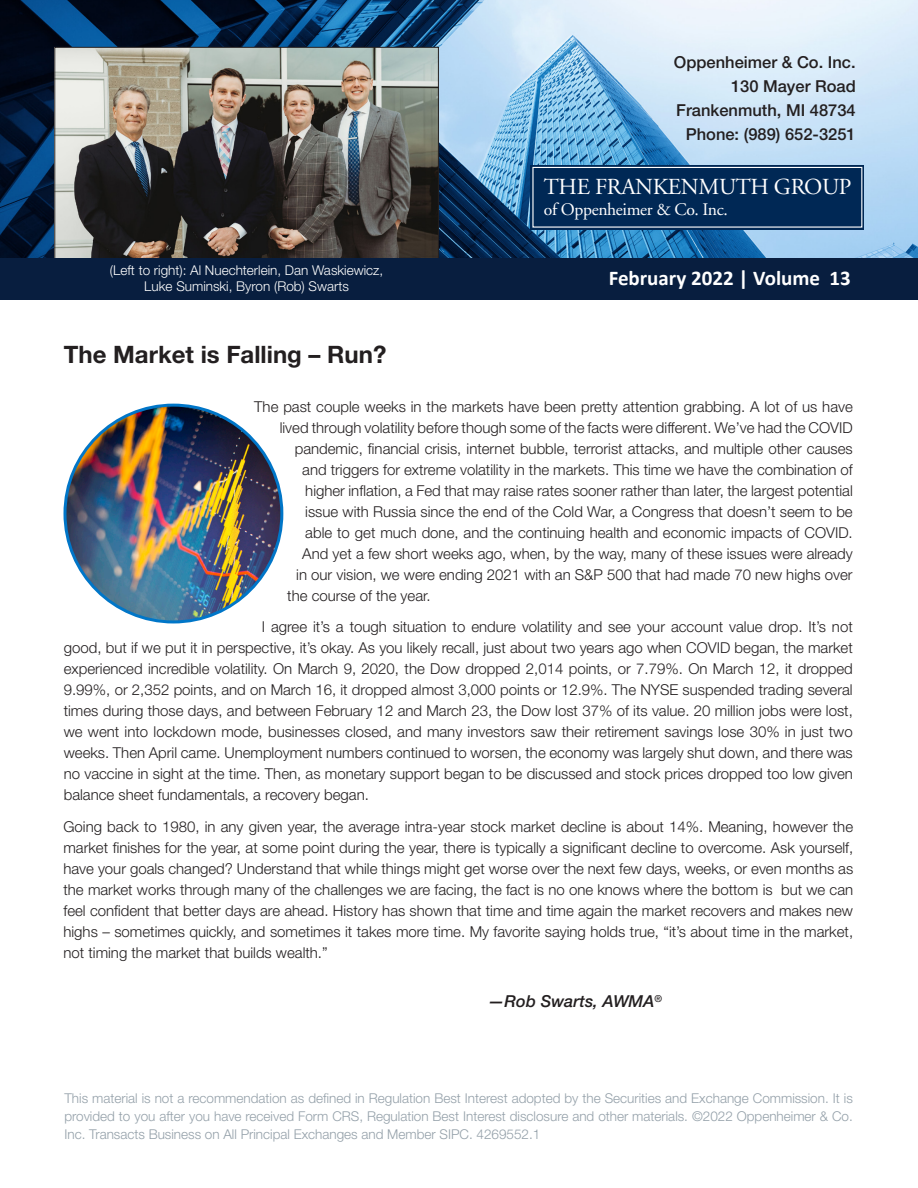
<style>
.page{position:relative;width:918px;height:1188px;background:#fff}
.page>*{position:absolute;margin:0;border:0;box-sizing:border-box;transform-origin:0 0}
.t1{font:700 24px "Helvetica Neue LT Std";color:#231f20}
.t2{font:22.95px "Adobe Garamond";letter-spacing:-.015em;color:#fff}
.t3{font:700 21px "Calibri";color:#fff}
.t4{font:17.7px "Adobe Garamond";letter-spacing:-.02em;color:#fff}
.t5{font:500 16.5px "Helvetica Neue LT Std";color:#231f20}
.t6{font:italic 500 16.5px "Helvetica Neue LT Std";color:#231f20}
.t7{font:300 15px/21px "Helvetica Neue LT Std";color:#231f20;text-align:justify}
.t8{font:300 13.5px/18px "Helvetica Neue LT Std";color:#94a0a9;text-align:justify}
.t9{font:300 13.5px "Helvetica Neue LT Std";color:#fff}
</style>
<div class="page">
<img style="left:0;top:0;width:918px;height:258px">
<div style="left:530px;top:165px;width:334px;height:65px;background:#002855"></div>
<div style="left:532px;top:167px;width:330px;height:61px;border:1px solid #fff"></div>
<img style="left:56px;top:49px;width:381px;height:209px">
<div style="left:0;top:258px;width:918px;height:42px;background:#081e3f"></div>
<img style="left:63px;top:403px;width:221px;height:221px">
<p class="t5" style="left:674px;top:52px;width:183px">Oppenheimer &amp; Co. Inc.</p>
<p class="t5" style="left:731px;top:76px;width:126px">130 Mayer Road</p>
<p class="t5" style="left:676px;top:100px;width:181px">Frankenmuth, MI 48734</p>
<p class="t5" style="left:686px;top:124px;width:171px">Phone: (989) 652-3251</p>
<p class="t2" style="left:544px;top:175px;width:309px">THE FRANKENMUTH GROUP</p>
<p class="t4" style="left:544px;top:200px;width:186px">of Oppenheimer &amp; Co. Inc.</p>
<p class="t9" style="left:110px;top:262px;width:275px">(Left to right): Al Nuechterlein, Dan Waskiewicz,</p>
<p class="t9" style="left:144px;top:278px;width:206px">Luke Suminski, Byron (Rob) Swarts</p>
<p class="t3" style="left:609px;top:265px;width:244px">February 2022 | Volume 13</p>
<p class="t1" style="left:64px;top:340px;width:324px">The Market is Falling – Run?</p>
<p class="t7" style="left:254px;top:395px;width:600px">The past couple weeks in the markets have been pretty attention grabbing. A lot of us have</p>
<p class="t7" style="left:280px;top:416px;width:575px">lived through volatility before though some of the facts were different. We’ve had the COVID</p>
<p class="t7" style="left:295px;top:437px;width:560px">pandemic, financial crisis, internet bubble, terrorist attacks, and multiple other causes</p>
<p class="t7" style="left:302px;top:458px;width:552px">and triggers for extreme volatility in the markets. This time we have the combination of</p>
<p class="t7" style="left:305px;top:479px;width:549px">higher inflation, a Fed that may raise rates sooner rather than later, the largest potential</p>
<p class="t7" style="left:305px;top:500px;width:549px">issue with Russia since the end of the Cold War, a Congress that doesn’t seem to be</p>
<p class="t7" style="left:305px;top:521px;width:549px">able to get much done, and the continuing health and economic impacts of COVID.</p>
<p class="t7" style="left:302px;top:542px;width:552px">And yet a few short weeks ago, when, by the way, many of these issues were already</p>
<p class="t7" style="left:296px;top:563px;width:558px">in our vision, we were ending 2021 with an S&amp;P 500 that had made 70 new highs over</p>
<p class="t7" style="left:287px;top:584px;width:145px">the course of the year.</p>
<p class="t7" style="left:64px;top:616px;width:791px;text-indent:198px">I agree it’s a tough situation to endure volatility and see your account value drop. It’s not good, but if we put it in perspective, it’s okay. As you likely recall, just about two years ago when COVID began, the market experienced incredible volatility. On March 9, 2020, the Dow dropped 2,014 points, or 7.79%. On March 12, it dropped 9.99%, or 2,352 points, and on March 16, it dropped almost 3,000 points or 12.9%. The NYSE suspended trading several times during those days, and between February 12 and March 23, the Dow lost 37% of its value. 20 million jobs were lost, we went into lockdown mode, businesses closed, and many investors saw their retirement savings lose 30% in just two weeks. Then April came. Unemployment numbers continued to worsen, the economy was largely shut down, and there was no vaccine in sight at the time. Then, as monetary support began to be discussed and stock prices dropped too low given balance sheet fundamentals, a recovery began.</p>
<p class="t7" style="left:63px;top:816px;width:791px">Going back to 1980, in any given year, the average intra-year stock market decline is about 14%. Meaning, however the market finishes for the year, at some point during the year, there is typically a significant decline to overcome. Ask yourself, have your goals changed? Understand that while things might get worse over the next few days, weeks, or even months as the market works through many of the challenges we are facing, the fact is no one knows where the bottom is but we can feel confident that better days are ahead. History has shown that time and time again the market recovers and makes new highs – sometimes quickly, and sometimes it takes more time. My favorite saying holds true, “it’s about time in the market, not timing the market that builds wealth.”</p>
<p class="t6" style="left:488px;top:991px;width:176px">—Rob Swarts, AWMA<sup>®</sup></p>
<p class="t8" style="left:64px;top:1089px;width:790px">This material is not a recommendation as defined in Regulation Best Interest adopted by the Securities and Exchange Commission. It is provided to you after you have received Form CRS, Regulation Best Interest disclosure and other materials. ©2022 Oppenheimer &amp; Co.<br>Inc. Transacts Business on All Principal Exchanges and Member SIPC. 4269552.1</p>
</div>
